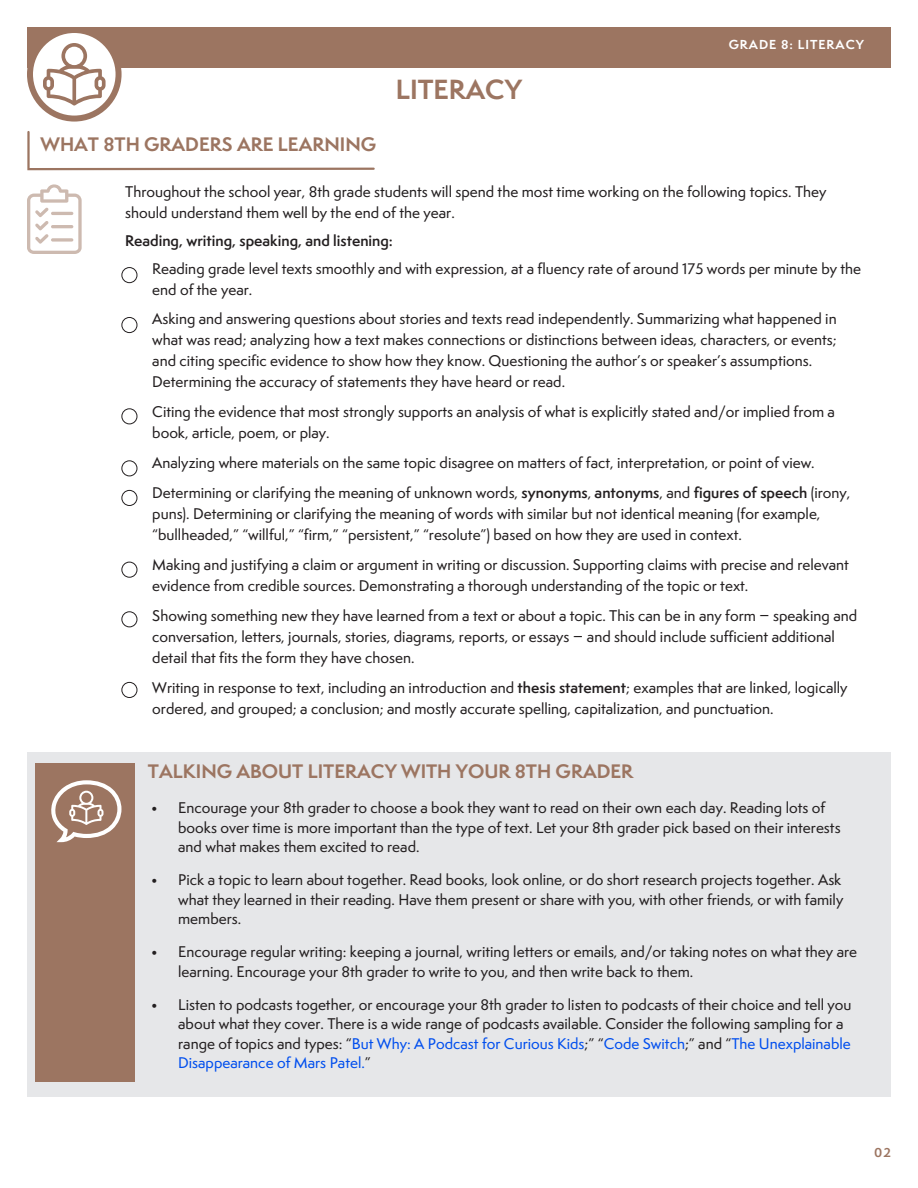
<style>
.page{position:relative;width:918px;height:1188px;background:#fff}
.page>*{position:absolute;margin:0;border:0;box-sizing:border-box;transform-origin:0 0}
.t1{font:700 25.5px "Semplicita Pro";color:#9c7561}
.t2{font:700 18px "Semplicita Pro";color:#9c7561}
.t3{font:500 14.25px/21px "Semplicita Pro";color:#231f20}
.t4{font:600 14.25px "Semplicita Pro";color:#231f20}
.t5{font:700 12px "Semplicita Pro";letter-spacing:.08em;color:#fff}
.t6{font:700 12px "Semplicita Pro";color:#9c7561}
.s1{font-weight:600}
.s2{font-size:15px}
.s3{color:#004eee}
</style>
<div class="page">
<div style="left:27px;top:27px;width:864px;height:41px;background:#9c7561"></div>
<svg style="left:27px;top:131px;width:348px;height:40px"></svg>
<svg style="left:27px;top:184px;width:55px;height:70px"></svg>
<svg style="left:51px;top:238px;width:22px;height:4px"></svg>
<div style="left:122px;top:267px;width:15px;height:16px;border:1px solid #231f20;border-radius:50%"></div>
<div style="left:122px;top:317px;width:15px;height:16px;border:1px solid #231f20;border-radius:50%"></div>
<div style="left:122px;top:408px;width:15px;height:16px;border:1px solid #231f20;border-radius:50%"></div>
<div style="left:122px;top:490px;width:15px;height:16px;border:1px solid #231f20;border-radius:50%"></div>
<div style="left:122px;top:562px;width:15px;height:16px;border:1px solid #231f20;border-radius:50%"></div>
<div style="left:122px;top:611px;width:15px;height:16px;border:1px solid #231f20;border-radius:50%"></div>
<div style="left:122px;top:682px;width:15px;height:16px;border:1px solid #231f20;border-radius:50%"></div>
<div style="left:122px;top:460px;width:15px;height:16px;border:1px solid #231f20;border-radius:50%"></div>
<svg style="left:30px;top:30px;width:89px;height:89px"></svg>
<div style="left:27px;top:27px;width:95px;height:95px;border:6px solid #9c7561;border-radius:50%"></div>
<svg style="left:43px;top:43px;width:63px;height:63px"></svg>
<div style="left:27px;top:752px;width:864px;height:344px;background:#e6e7e9"></div>
<div style="left:36px;top:763px;width:99px;height:318px;background:#9c7561"></div>
<svg style="left:51px;top:780px;width:70px;height:62px"></svg>
<p class="t2" style="left:40px;top:131px;width:337px">WHAT 8TH GRADERS ARE LEARNING</p>
<p class="t1" style="left:396px;top:70px;width:128px">LITERACY</p>
<p class="t5" style="left:729px;top:35px;width:137px">GRADE 8: LITERACY</p>
<p class="t3" style="left:125px;top:181px;width:703px">Throughout the school year, 8th grade students will spend the most time working on the following topics. They should understand them well by the end of the year.</p>
<p class="t4" style="left:125px;top:230px;width:269px">Reading, writing, speaking, and listening:</p>
<p class="t3" style="left:152px;top:258px;width:710px;text-indent:-27px">• Reading grade level texts smoothly and with expression, at a fluency rate of around 175 words per minute by the end of the year.</p>
<p class="t3" style="left:152px;top:309px;width:686px;text-indent:-27px">• Asking and answering questions about stories and texts read independently. Summarizing what happened in what was read; analyzing how a text makes connections or distinctions between ideas, characters, or events; and citing specific evidence to show how they know. Questioning the author’s or speaker’s assumptions.<br>Determining the accuracy of statements they have heard or read.</p>
<p class="t3" style="left:152px;top:401px;width:684px;text-indent:-27px">• Citing the evidence that most strongly supports an analysis of what is explicitly stated and/or implied from a book, article, poem, or play.</p>
<p class="t3" style="left:125px;top:452px;width:691px">• Analyzing where materials on the same topic disagree on matters of fact, interpretation, or point of view.</p>
<p class="t3" style="left:152px;top:482px;width:700px;text-indent:-27px">• Determining or clarifying the meaning of unknown words, <span class="s1">synonyms</span>, <span class="s1">antonyms</span>, and <span class="s1">figures of speech</span> (irony, puns). Determining or clarifying the meaning of words with similar but not identical meaning (for example, “bullheaded,” “willful,” “firm,” “persistent,” “resolute”) based on how they are used in context.</p>
<p class="t3" style="left:152px;top:554px;width:698px;text-indent:-27px">• Making and justifying a claim or argument in writing or discussion. Supporting claims with precise and relevant evidence from credible sources. Demonstrating a thorough understanding of the topic or text.</p>
<p class="t3" style="left:152px;top:605px;width:706px;text-indent:-27px">• Showing something new they have learned from a text or about a topic. This can be in any form <span class="s2">−</span> speaking and conversation, letters, journals, stories, diagrams, reports, or essays <span class="s2">−</span> and should include sufficient additional detail that fits the form they have chosen.</p>
<p class="t3" style="left:152px;top:677px;width:697px;text-indent:-27px">• Writing in response to text, including an introduction and <span class="s1">thesis statement</span>; examples that are linked, logically ordered, and grouped; a conclusion; and mostly accurate spelling, capitalization, and punctuation.</p>
<p class="t2" style="left:148px;top:758px;width:487px">TALKING ABOUT LITERACY WITH YOUR 8TH GRADER</p>
<p class="t3" style="left:178px;top:798px;width:664px;line-height:19.5px;text-indent:-27px">• Encourage your 8th grader to choose a book they want to read on their own each day. Reading lots of books over time is more important than the type of text. Let your 8th grader pick based on their interests and what makes them excited to read.</p>
<p class="t3" style="left:178px;top:870px;width:667px;line-height:19.5px;text-indent:-27px">• Pick a topic to learn about together. Read books, look online, or do short research projects together. Ask what they learned in their reading. Have them present or share with you, with other friends, or with family members.</p>
<p class="t3" style="left:178px;top:942px;width:680px;line-height:19.5px;text-indent:-27px">• Encourage regular writing: keeping a journal, writing letters or emails, and/or taking notes on what they are learning. Encourage your 8th grader to write to you, and then write back to them.</p>
<p class="t3" style="left:178px;top:995px;width:675px;line-height:19.5px;text-indent:-27px">• Listen to podcasts together, or encourage your 8th grader to listen to podcasts of their choice and tell you about what they cover. There is a wide range of podcasts available. Consider the following sampling for a range of topics and types: “<span class="s3">But Why: A Podcast for Curious Kids</span>;” “<span class="s3">Code Switch</span>;” and “<span class="s3">The Unexplainable Disappearance of Mars Patel.</span>”</p>
<p class="t6" style="left:874px;top:1143px;width:18px">02</p>
</div>
